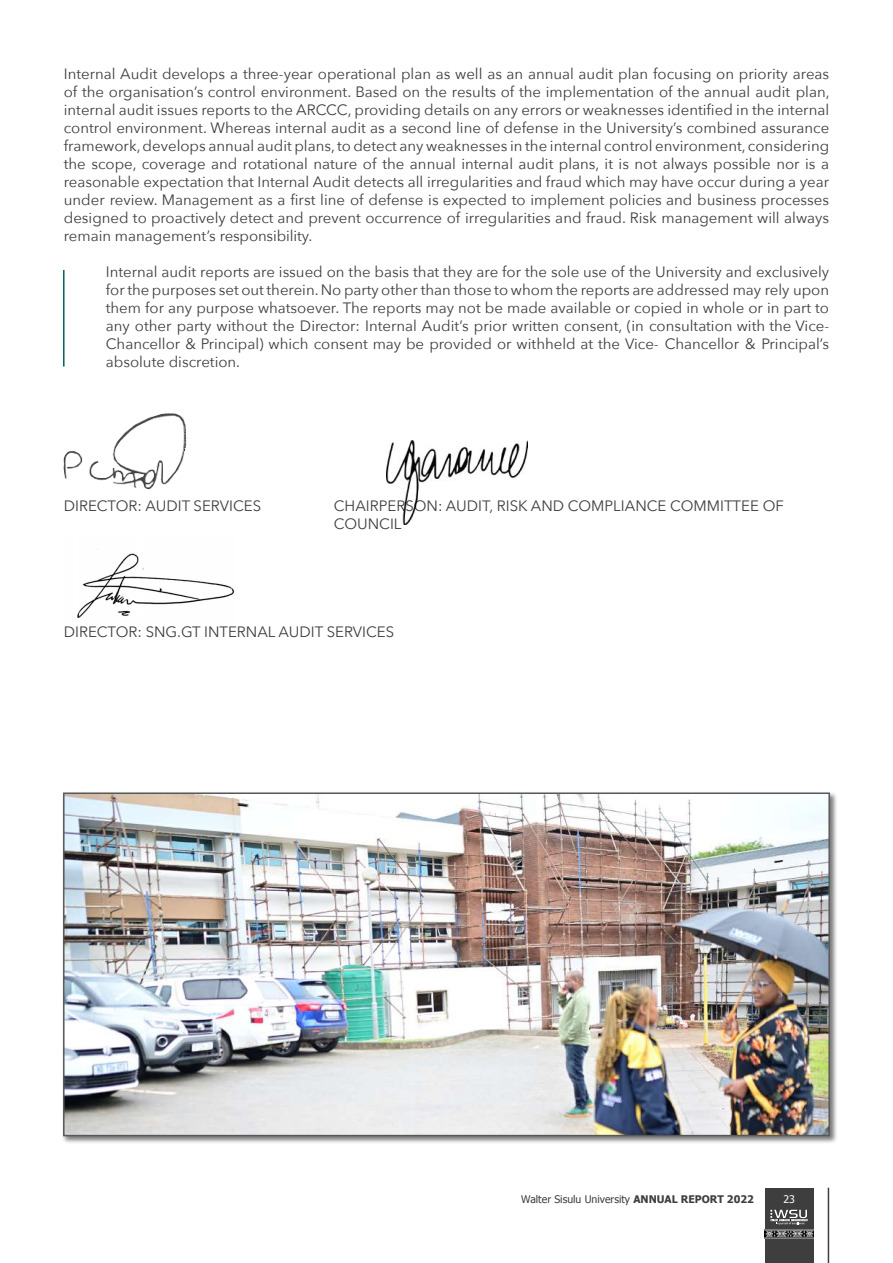
<style>
.page{position:relative;width:893px;height:1263px;background:#fff}
.page>*{position:absolute;margin:0;border:0;box-sizing:border-box;transform-origin:0 0}
.t1{font:15px/18px "Avenir Next";color:#3e3e3f;text-align:justify}
.t2{font:10.5px "Tahoma";color:#3e3e3f}
.t3{font:10.5px "Tahoma";color:#fff}
.s1{font-weight:700}
</style>
<div class="page">
<div style="left:765px;top:1188px;width:48px;height:75px;background:#3e3e3f"></div>
<hr style="left:828px;top:1188px;width:1px;height:75px;background:#3e3e3f">
<svg style="left:770px;top:1209px;width:38px;height:16px"></svg>
<img style="left:765px;top:1229px;width:48px;height:9px">
<img style="left:77px;top:549px;width:158px;height:69px">
<img style="left:64px;top:414px;width:123px;height:75px">
<img style="left:387px;top:440px;width:140px;height:84px">
<hr style="left:63px;top:270px;width:2px;height:97px;background:#005f62">
<div style="left:61px;top:791px;width:776px;height:353px;background:#231f20;opacity:.6"></div>
<img style="left:66px;top:795px;width:761px;height:338px">
<div style="left:63px;top:792px;width:767px;height:344px;border:2px solid #57585a"></div>
<p class="t1" style="left:64px;top:64px;width:767px">Internal Audit develops a three-year operational plan as well as an annual audit plan focusing on priority areas of the organisation’s control environment. Based on the results of the implementation of the annual audit plan, internal audit issues reports to the ARCCC, providing details on any errors or weaknesses identified in the internal control environment. Whereas internal audit as a second line of defense in the University’s combined assurance framework, develops annual audit plans, to detect any weaknesses in the internal control environment, considering the scope, coverage and rotational nature of the annual internal audit plans, it is not always possible nor is a reasonable expectation that Internal Audit detects all irregularities and fraud which may have occur during a year under review. Management as a first line of defense is expected to implement policies and business processes designed to proactively detect and prevent occurrence of irregularities and fraud. Risk management will always remain management’s responsibility.</p>
<p class="t1" style="left:106px;top:262px;width:725px">Internal audit reports are issued on the basis that they are for the sole use of the University and exclusively for the purposes set out therein. No party other than those to whom the reports are addressed may rely upon them for any purpose whatsoever. The reports may not be made available or copied in whole or in part to any other party without the Director: Internal Audit’s prior written consent, (in consultation with the Vice-Chancellor &amp; Principal) which consent may be provided or withheld at the Vice- Chancellor &amp; Principal’s absolute discretion.</p>
<p class="t1" style="left:64px;top:496px;width:199px">DIRECTOR: AUDIT SERVICES</p>
<p class="t1" style="left:334px;top:496px;width:452px">CHAIRPERSON: AUDIT, RISK AND COMPLIANCE COMMITTEE OF<br>COUNCIL</p>
<p class="t1" style="left:64px;top:622px;width:332px">DIRECTOR: SNG.GT INTERNAL AUDIT SERVICES</p>
<p class="t2" style="left:521px;top:1192px;width:234px">Walter Sisulu University <span class="s1">ANNUAL REPORT 2022</span></p>
<p class="t3" style="left:783px;top:1192px;width:13px">23</p>
</div>
